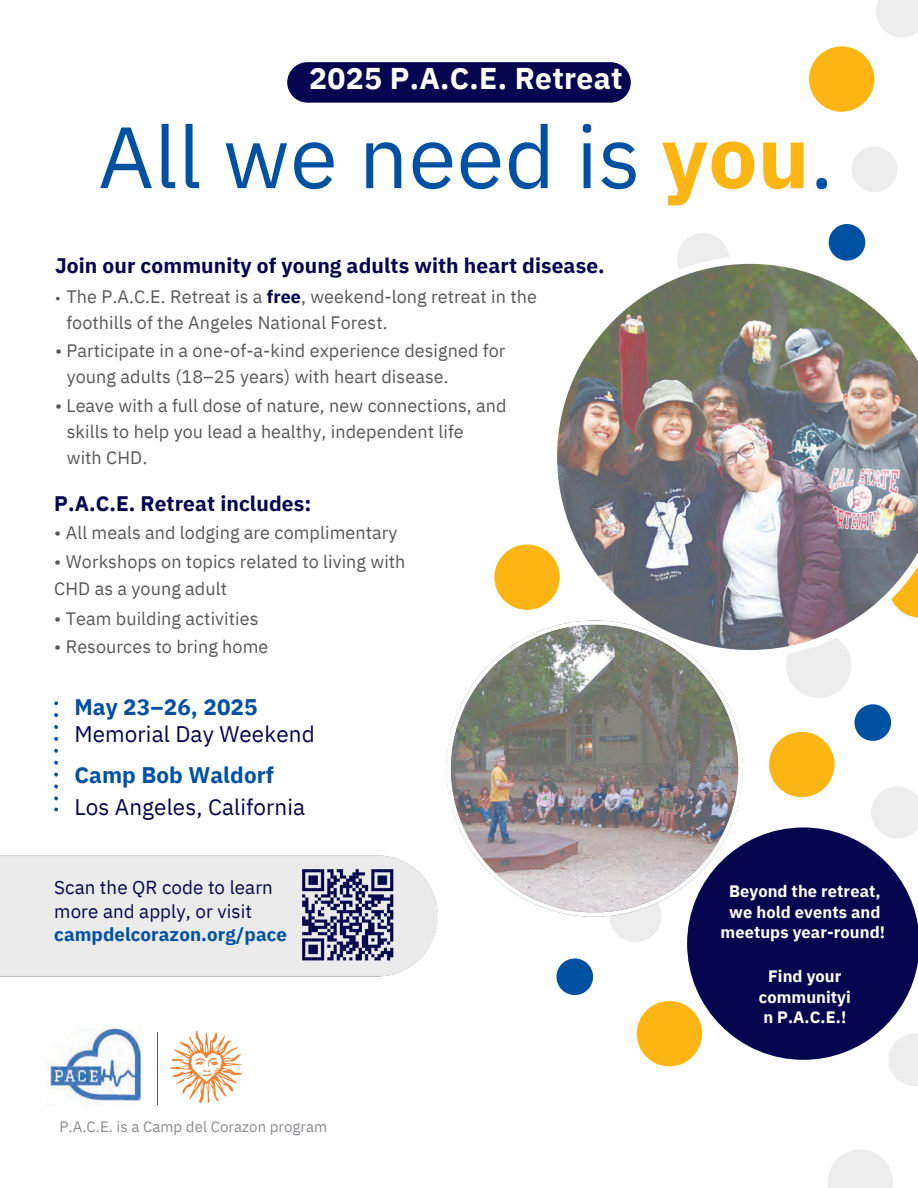
<style>
.page{position:relative;width:918px;height:1188px;background:#fff}
.page>*{position:absolute;margin:0;border:0;box-sizing:border-box;transform-origin:0 0}
.t1{font:86.85px "IBM Plex Sans";letter-spacing:.005em;color:#0051a1}
.t2{font:700 30px "IBM Plex Sans";letter-spacing:.01em;color:#fff}
.t3{font:22.5px/27px "IBM Plex Sans";letter-spacing:.005em;color:#05064f}
.t4{font:700 21px "IBM Plex Sans";letter-spacing:.005em;color:#05064f}
.t5{font:18.75px/23.7px "IBM Plex Sans";letter-spacing:.005em;color:#05064f}
.t6{font:18px/25.8px "IBM Plex Sans";letter-spacing:.005em;color:#58585a}
.t7{font:700 16.5px/20.2px "IBM Plex Sans";letter-spacing:.005em;color:#fff;text-align:center}
.t8{font:15px "IBM Plex Sans";letter-spacing:.005em;color:#8a8b8e}
.t9{font:14.4px "IBM Plex Sans";color:#58585a}
.s1{font-weight:700;color:#fdb514}
.s2{font-weight:700;color:#05064f}
.s3{font-weight:700;color:#0051a1}
</style>
<div class="page">
<div style="left:556px;top:959px;width:37px;height:36px;background:#0051a1;border-radius:50%"></div>
<div style="left:637px;top:1001px;width:65px;height:65px;background:#fdb514;border-radius:50%"></div>
<div style="left:769px;top:732px;width:65px;height:65px;background:#fdb514;border-radius:50%"></div>
<svg style="left:828px;top:1150px;width:65px;height:38px"></svg>
<div style="left:852px;top:147px;width:45px;height:45px;background:#ededee;border-radius:50%"></div>
<svg style="left:871px;top:786px;width:47px;height:37px"></svg>
<div style="left:809px;top:46px;width:65px;height:66px;background:#fdb514;border-radius:50%"></div>
<svg style="left:876px;top:0;width:42px;height:37px;background:#eeeeef"></svg>
<div style="left:677px;top:233px;width:52px;height:52px;background:#ededee;border-radius:50%"></div>
<div style="left:829px;top:224px;width:36px;height:37px;background:#0051a1;border-radius:50%"></div>
<div style="left:855px;top:704px;width:36px;height:37px;background:#0051a1;border-radius:50%"></div>
<div style="left:494px;top:545px;width:66px;height:65px;background:#fdb514;border-radius:50%"></div>
<div style="left:786px;top:633px;width:65px;height:65px;background:#ededee;border-radius:50%"></div>
<svg style="left:889px;top:1064px;width:29px;height:22px"></svg>
<img style="left:550px;top:257px;width:368px;height:399px">
<div style="left:287px;top:62px;width:344px;height:41px;background:#05064f;border-radius:20px"></div>
<img style="left:0;top:613px;width:750px;height:370px">
<img style="left:49px;top:1026px;width:94px;height:80px">
<hr style="left:157px;top:1032px;width:1px;height:72px;background:#58585a">
<svg style="left:683px;top:823px;width:235px;height:241px;fill:#05064f"></svg>
<img style="left:171px;top:1032px;width:71px;height:71px">
<p class="t2" style="left:309px;top:58px;width:315px">2025 P.A.C.E. Retreat</p>
<p class="t1" style="left:98px;top:99px;width:737px">All we need is <span class="s1">you</span>.</p>
<h2 class="t4" style="left:55px;top:251px;width:551px">Join our community of young adults with heart disease.</h2>
<h4 class="t9" style="left:55px;top:288px;width:7px">•</h4>
<h4 class="t6" style="left:67px;top:283px;width:472px">The P.A.C.E. Retreat is a <span class="s2">free</span>, weekend-long retreat in the</h4>
<h4 class="t6" style="left:66px;top:309px;width:323px">foothills of the Angeles National Forest.</h4>
<h4 class="t6" style="left:55px;top:337px;width:452px">• Participate in a one-of-a-kind experience designed for</h4>
<p class="t6" style="left:67px;top:363px;width:383px">young adults (18–25 years) with heart disease.</p>
<h3 class="t6" style="left:55px;top:393px;width:453px">• Leave with a full dose of nature, new connections, and</h3>
<h4 class="t6" style="left:67px;top:418px;width:399px">skills to help you lead a healthy, independent life with CHD.</h4>
<h4 class="t4" style="left:54px;top:489px;width:259px">P.A.C.E. Retreat includes:</h4>
<h4 class="t6" style="left:54px;top:519px;width:345px">• All meals and lodging are complimentary</h4>
<h4 class="t6" style="left:54px;top:549px;width:353px">• Workshops on topics related to living with</h4>
<h4 class="t6" style="left:54px;top:576px;width:174px">CHD as a young adult</h4>
<h4 class="t6" style="left:54px;top:605px;width:206px">• Team building activities</h4>
<h4 class="t6" style="left:54px;top:633px;width:216px">• Resources to bring home</h4>
<p class="t3" style="left:74px;top:693px;width:242px"><span class="s3">May 23–26, 2025<br></span>Memorial Day Weekend</p>
<p class="t3" style="left:74px;top:758px;width:232px;line-height:32.7px"><span class="s3">Camp Bob Waldorf<br></span>Los Angeles, California</p>
<h4 class="t5" style="left:54px;top:875px;width:234px">Scan the QR code to learn more and apply, or visit <span class="s3">campdelcorazon.org/pace</span></h4>
<h4 class="t8" style="left:59px;top:1117px;width:269px">P.A.C.E. is a Camp del Corazon program</h4>
<h5 class="t7" style="left:721px;top:881px;width:166px">Beyond the retreat, we hold events and meetups year-round!</h5>
<h5 class="t7" style="left:759px;top:966px;width:94px">Find your communityi n P.A.C.E.!</h5>
</div>
